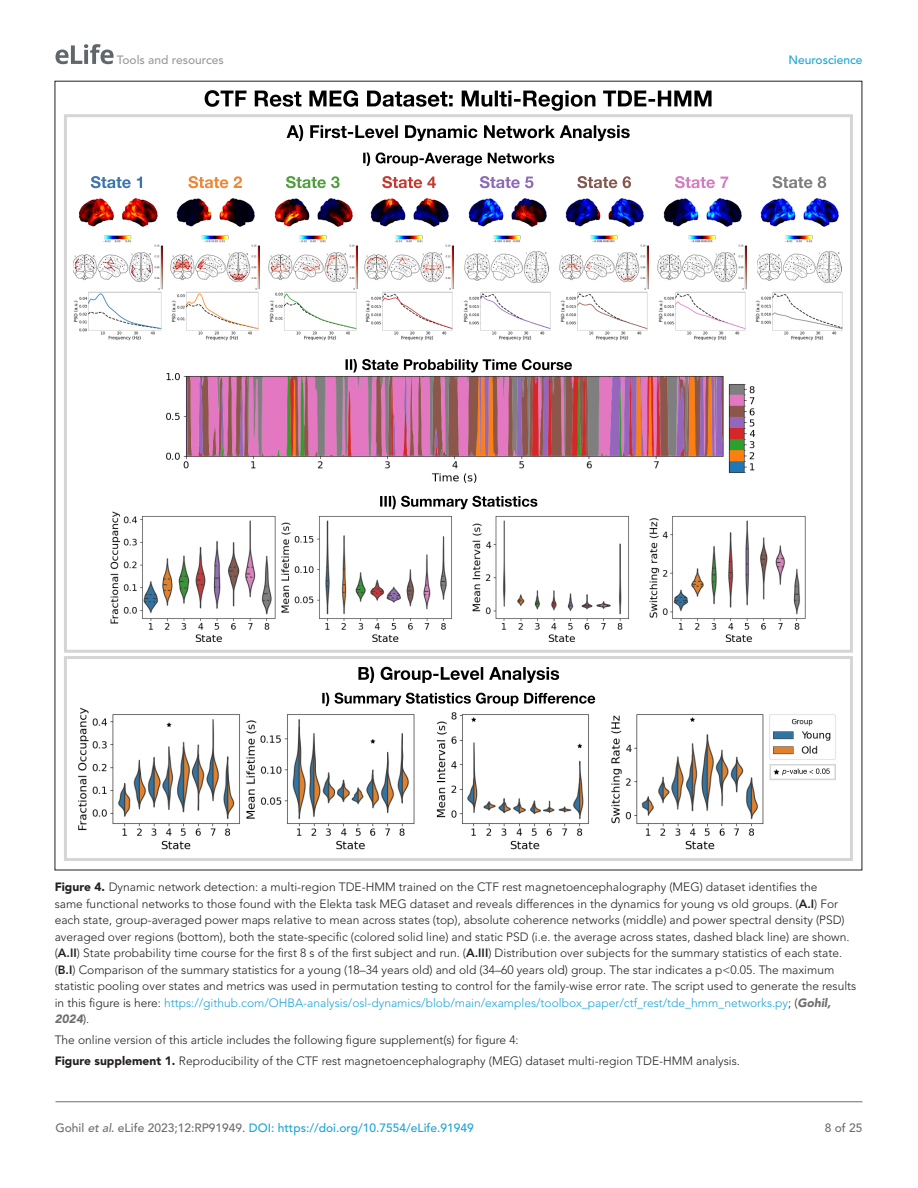
<style>
.page{position:relative;width:918px;height:1188px;background:#fff}
.page>*{position:absolute;margin:0;border:0;box-sizing:border-box;transform-origin:0 0}
.t1{font:300 12px/16.5px "Avenir LT Std";color:#231f20}
.t2{font:500 12px "Avenir LT Std";color:#1ea4d7}
.t3{font:500 12px "Avenir LT Std";color:#9a9a9a}
.t4{font:500 12px "Avenir LT Std";color:#6e6e70}
.s1{font-weight:900}
.s2{font-weight:800}
.s3{color:#1ea4d7}
.s4{font-weight:900;font-style:italic;color:#6e6e70}
.s5{color:#6e6e70}
.s6{font-style:italic;color:#6e6e70}
</style>
<div class="page">
<svg style="left:56px;top:44px;width:58px;height:20px"></svg>
<hr style="left:56px;top:1101px;width:806px;height:1px;background:#6e6e70">
<img style="left:78px;top:706px;width:758px;height:144px">
<img style="left:769px;top:765px;width:14px;height:13px">
<svg style="left:782px;top:768px;width:48px;height:7px"></svg>
<div style="left:770px;top:764px;width:66px;height:16px;border:1px solid #d5d5d5"></div>
<img style="left:110px;top:509px;width:696px;height:133px">
<svg style="left:380px;top:496px;width:157px;height:13px"></svg>
<img style="left:166px;top:366px;width:590px;height:117px">
<svg style="left:346px;top:359px;width:52px;height:14px"></svg>
<svg style="left:404px;top:359px;width:168px;height:14px"></svg>
<div style="left:64px;top:114px;width:789px;height:539px;border:3px solid #d5d5d5"></div>
<svg style="left:287px;top:125px;width:16px;height:16px"></svg>
<svg style="left:310px;top:125px;width:88px;height:13px"></svg>
<svg style="left:405px;top:125px;width:72px;height:16px"></svg>
<svg style="left:484px;top:125px;width:146px;height:16px"></svg>
<svg style="left:358px;top:667px;width:16px;height:16px"></svg>
<svg style="left:381px;top:667px;width:102px;height:16px"></svg>
<svg style="left:489px;top:667px;width:70px;height:16px"></svg>
<div style="left:64px;top:656px;width:789px;height:205px;border:3px solid #d5d5d5"></div>
<svg style="left:205px;top:90px;width:42px;height:17px"></svg>
<svg style="left:255px;top:91px;width:46px;height:16px"></svg>
<svg style="left:309px;top:90px;width:49px;height:17px"></svg>
<svg style="left:367px;top:91px;width:86px;height:16px"></svg>
<svg style="left:462px;top:91px;width:133px;height:20px"></svg>
<svg style="left:603px;top:91px;width:109px;height:15px"></svg>
<svg style="left:363px;top:152px;width:7px;height:14px"></svg>
<svg style="left:376px;top:152px;width:106px;height:14px"></svg>
<svg style="left:488px;top:153px;width:66px;height:10px"></svg>
<img style="left:78px;top:198px;width:80px;height:45px">
<svg style="left:91px;top:176px;width:40px;height:12px"></svg>
<svg style="left:137px;top:177px;width:5px;height:11px"></svg>
<img style="left:73px;top:244px;width:89px;height:97px">
<img style="left:176px;top:198px;width:79px;height:45px">
<svg style="left:188px;top:176px;width:40px;height:12px"></svg>
<svg style="left:234px;top:176px;width:8px;height:12px"></svg>
<img style="left:171px;top:244px;width:89px;height:97px">
<img style="left:274px;top:198px;width:79px;height:45px">
<svg style="left:286px;top:176px;width:54px;height:12px"></svg>
<img style="left:268px;top:244px;width:89px;height:97px">
<img style="left:370px;top:198px;width:79px;height:45px">
<svg style="left:382px;top:176px;width:54px;height:12px"></svg>
<img style="left:365px;top:244px;width:88px;height:97px">
<img style="left:468px;top:198px;width:79px;height:45px">
<svg style="left:480px;top:176px;width:53px;height:12px"></svg>
<img style="left:464px;top:251px;width:85px;height:33px">
<img style="left:463px;top:291px;width:88px;height:50px">
<img style="left:565px;top:198px;width:79px;height:45px">
<svg style="left:577px;top:176px;width:40px;height:12px"></svg>
<svg style="left:623px;top:176px;width:8px;height:12px"></svg>
<img style="left:560px;top:244px;width:89px;height:97px">
<img style="left:663px;top:198px;width:79px;height:45px">
<svg style="left:675px;top:176px;width:53px;height:12px"></svg>
<img style="left:657px;top:244px;width:89px;height:97px">
<img style="left:760px;top:198px;width:79px;height:45px">
<svg style="left:773px;top:176px;width:39px;height:12px"></svg>
<svg style="left:818px;top:176px;width:8px;height:12px"></svg>
<img style="left:757px;top:251px;width:85px;height:33px">
<img style="left:755px;top:291px;width:88px;height:50px">
<svg style="left:322px;top:693px;width:273px;height:13px"></svg>
<p class="t3" style="left:117px;top:53px;width:108px">Tools and resources</p>
<p class="t2" style="left:788px;top:53px;width:76px">Neuroscience</p>
<p class="t1" style="left:55px;top:879px;width:803px"><span class="s1">Figure 4.</span> Dynamic network detection: a multi-region TDE-HMM trained on the CTF rest magnetoencephalography (MEG) dataset identifies the<br>same functional networks to those found with the Elekta task MEG dataset and reveals differences in the dynamics for young vs old groups. (<span class="s2">A.I</span>) For each state, group-averaged power maps relative to mean across states (top), absolute coherence networks (middle) and power spectral density (PSD) averaged over regions (bottom), both the state-specific (colored solid line) and static PSD (i.e. the average across states, dashed black line) are shown. (<span class="s2">A.II</span>) State probability time course for the first 8 s of the first subject and run. (<span class="s2">A.III</span>) Distribution over subjects for the summary statistics of each state. (<span class="s2">B.I</span>) Comparison of the summary statistics for a young (18–34 years old) and old (34–60 years old) group. The star indicates a p&lt;0.05. The maximum statistic pooling over states and metrics was used in permutation testing to control for the family-wise error rate. The script used to generate the results in this figure is here: <span class="s3">https://github.com/OHBA-analysis/osl-dynamics/blob/main/examples/toolbox_paper/ctf_rest/tde_hmm_networks.py</span>; (<span class="s4">Gohil, 2024</span>).</p>
<p class="t1" style="left:55px;top:1030px;width:687px;line-height:21px">The online version of this article includes the following figure supplement(s) for figure 4:<br><span class="s1">Figure supplement 1.</span> Reproducibility of the CTF rest magnetoencephalography (MEG) dataset multi-region TDE-HMM analysis.</p>
<p class="t2" style="left:56px;top:1121px;width:420px"><span class="s5">Gohil</span> <span class="s6">et al</span><span class="s5">. eLife 2023;12:RP91949.</span> DOI: https://doi.org/10.7554/eLife.91949</p>
<p class="t4" style="left:825px;top:1121px;width:39px">8 of 25</p>
</div>
